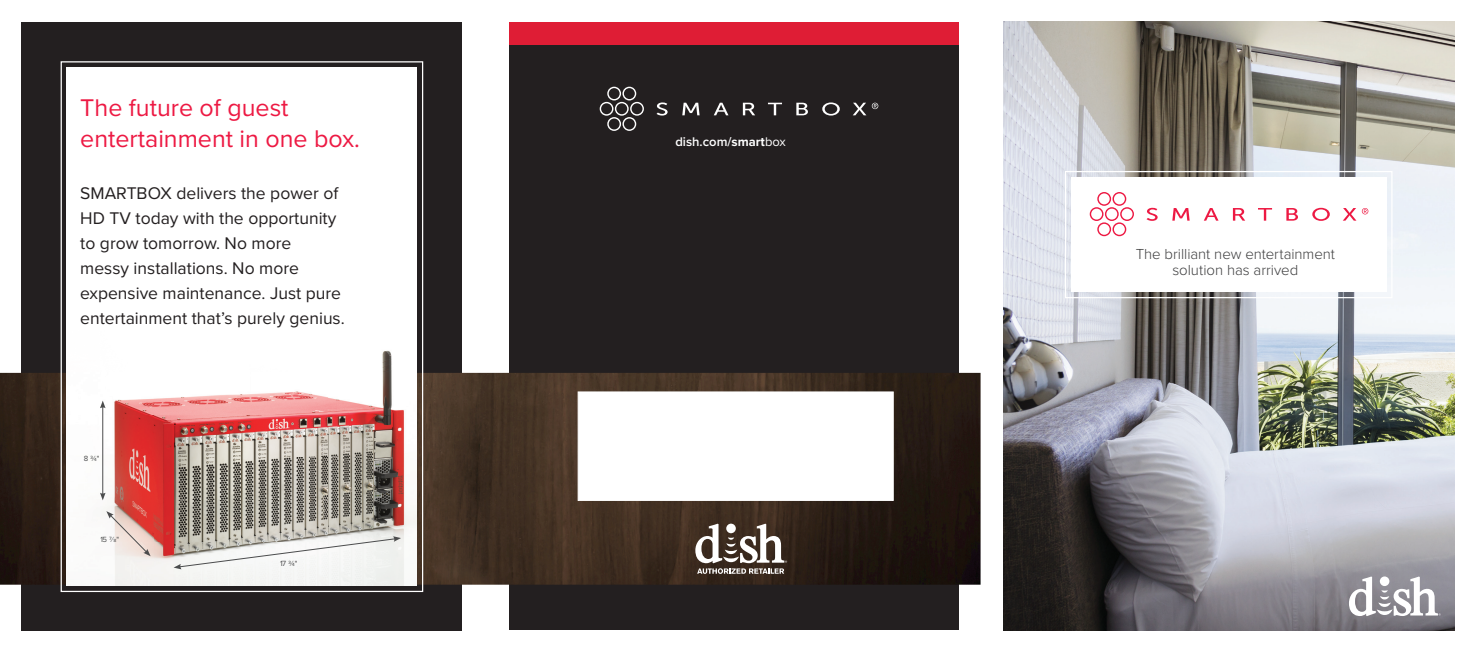
<style>
.page{position:relative;width:1475px;height:652px;background:#fff}
.page>*{position:absolute;margin:0;border:0;box-sizing:border-box;transform-origin:0 0}
.t1{font:25px/31.2px "Proxima Nova";color:#ed1943}
.t2{font:17.5px/25px "Proxima Nova";color:#231f20}
.t3{font:300 15px/16.2px "Proxima Nova";letter-spacing:-.005em;color:#3e3e3f;text-align:center}
.t4{font:600 13px "Proxima Nova";color:#fff}
.t5{font:7.75px "Proxima Nova";color:#4b4c4d}
.s1{font-weight:700}
.s2{font-weight:400}
</style>
<div class="page">
<div style="left:22px;top:22px;width:440px;height:608px;background:#231f20"></div>
<div style="left:509px;top:22px;width:449px;height:607px;background:#231f20"></div>
<img style="left:0;top:372px;width:980px;height:212px">
<div style="left:67px;top:67px;width:350px;height:518px;background:#fff"></div>
<img style="left:1003px;top:22px;width:451px;height:607px">
<div style="left:509px;top:22px;width:449px;height:22px;background:#df1d35"></div>
<svg style="left:695px;top:523px;width:92px;height:50px;background:#7d726a"></svg>
<svg style="left:1348px;top:576px;width:92px;height:39px"></svg>
<img style="left:102px;top:350px;width:314px;height:234px">
<svg style="left:174px;top:535px;width:227px;height:34px"></svg>
<hr style="left:103px;top:406px;width:1px;height:88px;background:#4b4c4d">
<svg style="left:100px;top:400px;width:6px;height:8px"></svg>
<svg style="left:100px;top:492px;width:6px;height:8px"></svg>
<svg style="left:106px;top:510px;width:45px;height:45px"></svg>
<div style="left:1071px;top:177px;width:315px;height:115px;background:#fff"></div>
<div style="left:578px;top:391px;width:315px;height:109px;background:#fff;border:1px solid #fff"></div>
<svg style="left:599px;top:87px;width:45px;height:44px"></svg>
<svg style="left:656px;top:102px;width:11px;height:13px"></svg>
<svg style="left:682px;top:103px;width:17px;height:12px"></svg>
<svg style="left:714px;top:103px;width:14px;height:12px"></svg>
<svg style="left:743px;top:103px;width:12px;height:12px"></svg>
<svg style="left:768px;top:103px;width:14px;height:12px"></svg>
<svg style="left:796px;top:103px;width:12px;height:12px"></svg>
<svg style="left:822px;top:102px;width:17px;height:13px"></svg>
<svg style="left:853px;top:103px;width:13px;height:12px"></svg>
<svg style="left:872px;top:103px;width:6px;height:6px"></svg>
<svg style="left:1089px;top:192px;width:45px;height:44px"></svg>
<svg style="left:1146px;top:207px;width:11px;height:14px"></svg>
<svg style="left:1172px;top:208px;width:17px;height:12px"></svg>
<svg style="left:1204px;top:208px;width:14px;height:12px"></svg>
<svg style="left:1233px;top:208px;width:12px;height:12px"></svg>
<svg style="left:1258px;top:208px;width:14px;height:12px"></svg>
<svg style="left:1286px;top:208px;width:12px;height:12px"></svg>
<svg style="left:1312px;top:207px;width:17px;height:14px"></svg>
<svg style="left:1343px;top:208px;width:25px;height:12px"></svg>
<div style="left:1065px;top:171px;width:327px;height:127px;border:1px solid #fff"></div>
<h1 class="t1" style="left:80px;top:90px;width:281px">The future of guest entertainment in one box.</h1>
<p class="t2" style="left:80px;top:180px;width:266px">SMARTBOX delivers the power of<br>HD TV today with the opportunity to grow tomorrow. No more<br>messy installations. No more expensive maintenance. Just pure entertainment that’s purely genius.</p>
<p class="t5" style="left:84px;top:452px;width:17px">8 ¾"</p>
<p class="t5" style="left:100px;top:533px;width:20px">15 7∕8"</p>
<p class="t5" style="left:280px;top:557px;width:19px">17 ¾"</p>
<p class="t4" style="left:675px;top:132px;width:112px">dish.com/<span class="s1">smart</span><span class="s2">box</span></p>
<p class="t3" style="left:1135px;top:245px;width:201px">The brilliant new entertainment solution has arrived</p>
</div>
